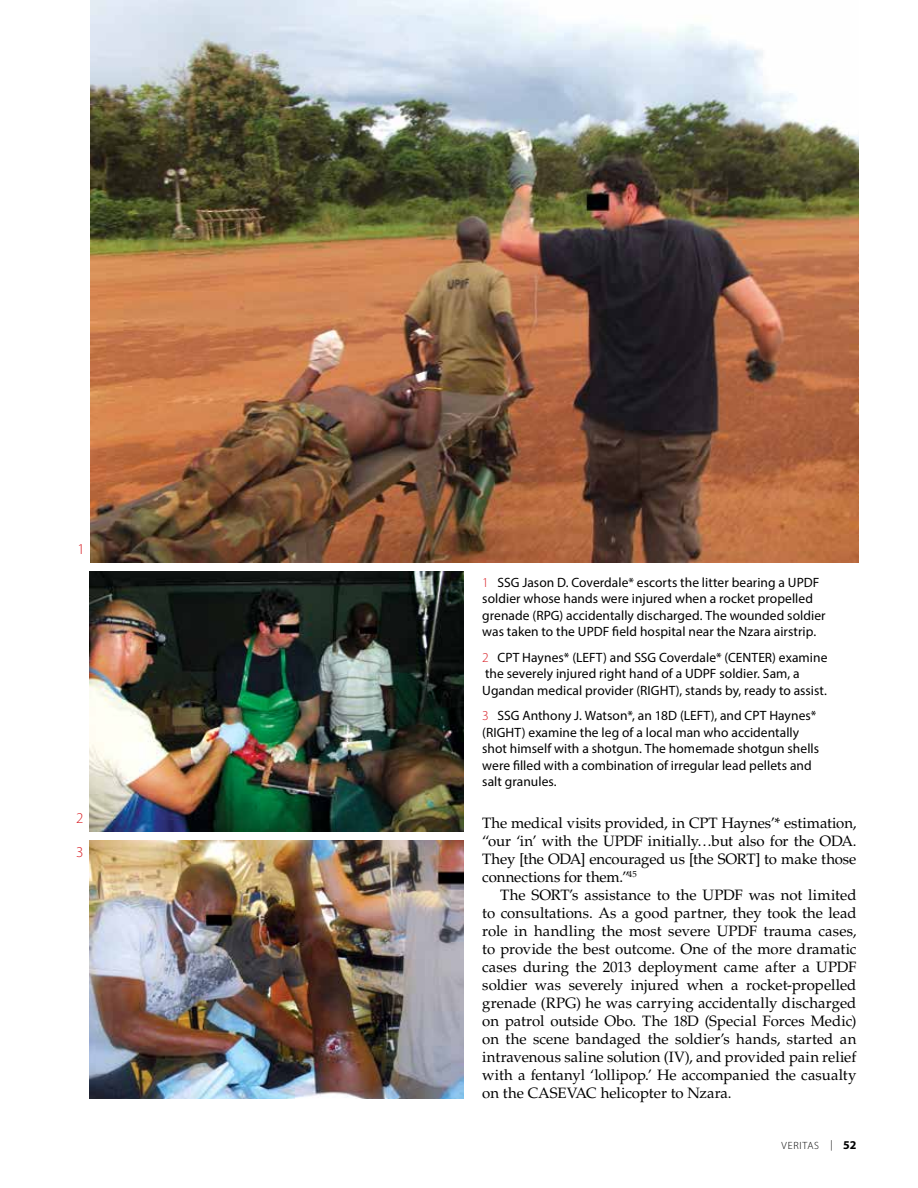
<style>
.page{position:relative;width:918px;height:1188px;background:#fff}
.page>*{position:absolute;margin:0;border:0;box-sizing:border-box;transform-origin:0 0}
.t1{font:15px/18px "Palatino LT Std";letter-spacing:-.005em;color:#000;text-align:justify}
.t2{font:300 15px "Myriad Pro";color:#d71920}
.t3{font:13.5px/16.5px "Myriad Pro";letter-spacing:.005em;color:#000}
.t4{font:300 10.5px "Myriad Pro";letter-spacing:.075em;color:#000}
.s1{font-weight:300;color:#d71920}
.s2{font-weight:700;font-size:12px}
</style>
<div class="page">
<img style="left:91px;top:0;width:767px;height:563px">
<img style="left:89px;top:571px;width:375px;height:261px">
<img style="left:89px;top:840px;width:375px;height:258px">
<p class="t2" style="left:78px;top:540px;width:9px">1</p>
<p class="t2" style="left:76px;top:809px;width:9px">2</p>
<p class="t2" style="left:76px;top:843px;width:9px">3</p>
<p class="t3" style="left:482px;top:574px;width:345px"><span class="s1">1</span> SSG Jason D. Coverdale* escorts the litter bearing a UPDF soldier whose hands were injured when a rocket propelled grenade (RPG) accidentally discharged. The wounded soldier was taken to the UPDF field hospital near the Nzara airstrip.</p>
<p class="t3" style="left:482px;top:649px;width:347px"><span class="s1">2</span> CPT Haynes* (LEFT) and SSG Coverdale* (CENTER) examine the severely injured right hand of a UDPF soldier. Sam, a<br>Ugandan medical provider (RIGHT), stands by, ready to assist.</p>
<p class="t3" style="left:482px;top:707px;width:338px"><span class="s1">3</span> SSG Anthony J. Watson*, an 18D (LEFT), and CPT Haynes* (RIGHT) examine the leg of a local man who accidentally shot himself with a shotgun. The homemade shotgun shells were filled with a combination of irregular lead pellets and salt granules.</p>
<p class="t1" style="left:482px;top:814px;width:376px">The medical visits provided, in CPT Haynes’* estimation, “our ‘in’ with the UPDF initially…but also for the ODA.<br>They [the ODA] encouraged us [the SORT] to make those connections for them.”<sup>45</sup></p>
<p class="t1" style="left:482px;top:886px;width:376px;text-indent:18px">The SORT’s assistance to the UPDF was not limited to consultations. As a good partner, they took the lead role in handling the most severe UPDF trauma cases, to provide the best outcome. One of the more dramatic cases during the 2013 deployment came after a UPDF soldier was severely injured when a rocket-propelled grenade (RPG) he was carrying accidentally discharged on patrol outside Obo. The 18D (Special Forces Medic) on the scene bandaged the soldier’s hands, started an intravenous saline solution (IV), and provided pain relief with a fentanyl ‘lollipop.’ He accompanied the casualty on the CASEVAC helicopter to Nzara.</p>
<p class="t4" style="left:782px;top:1139px;width:76px">VERITAS | <span class="s2">52</span></p>
</div>
